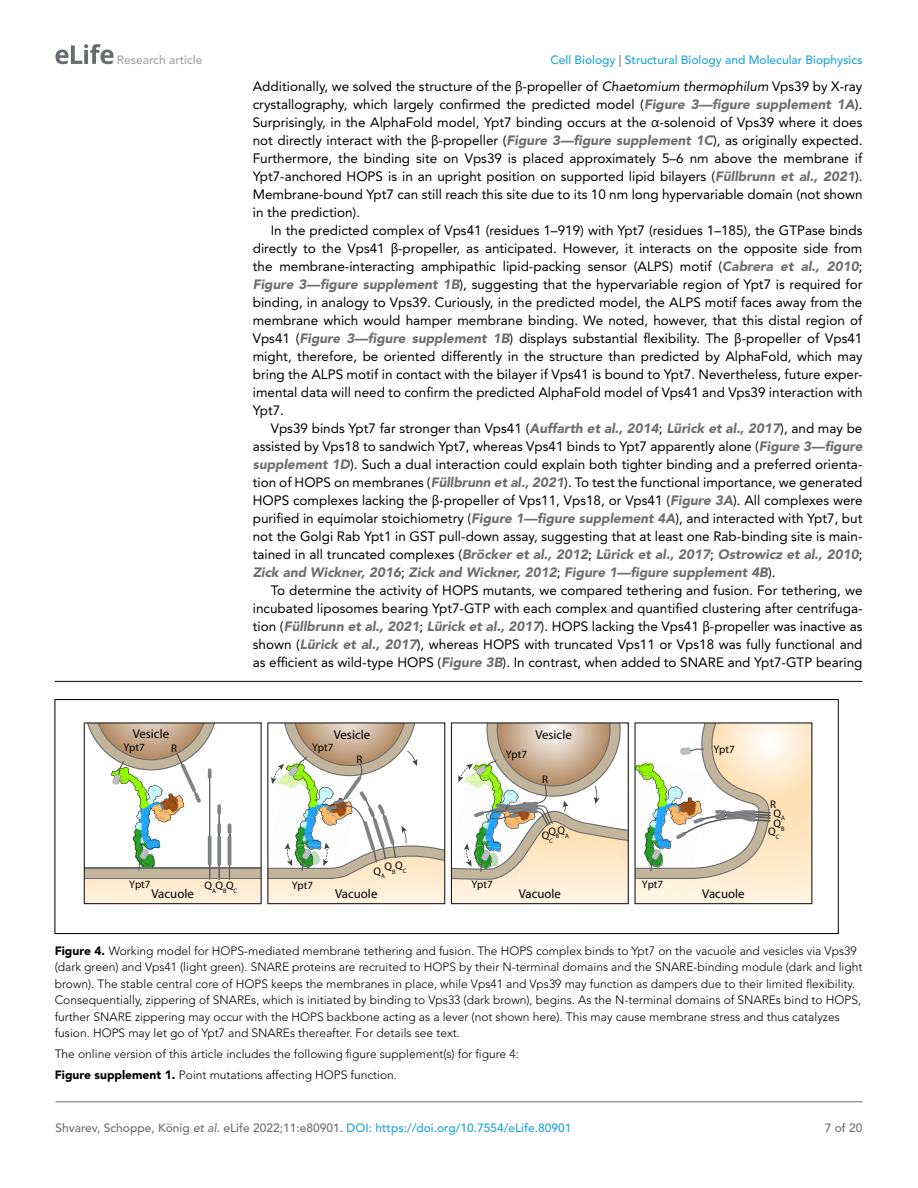
<style>
.page{position:relative;width:918px;height:1188px;background:#fff}
.page>*{position:absolute;margin:0;border:0;box-sizing:border-box;transform-origin:0 0}
.t1{font:13.5px/18px "Avenir LT Std";color:#000;text-align:justify}
.t2{font:12.9px "Myriad Pro";color:#000}
.t3{font:300 12px/16.5px "Avenir LT Std";color:#000}
.t4{font:500 12px "Avenir LT Std";color:#6e6e70}
.t5{font:500 12px "Avenir LT Std";color:#1ea4d7}
.t6{font:500 12px "Avenir LT Std";color:#a3a09f}
.t7{font:10.95px/8.6px "Myriad Pro";color:#000}
.s1{color:#6e6e70}
.s2{font-family:"Segoe UI"}
.s3{font-style:italic}
.s4{font-weight:900;font-style:italic;color:#6e6e70}
.s5{font-weight:900}
.s6{color:#1ea4d7}
</style>
<div class="page">
<svg style="left:55px;top:44px;width:59px;height:20px"></svg>
<hr style="left:56px;top:1101px;width:806px;height:1px;background:#6e6e70">
<hr style="left:55px;top:681px;width:807px;height:1px;background:#000">
<svg style="left:84px;top:722px;width:729px;height:183px"></svg>
<div style="left:55px;top:699px;width:783px;height:235px;border:1px solid #000"></div>
<p class="t6" style="left:117px;top:53px;width:87px">Research article</p>
<p class="t5" style="left:550px;top:53px;width:314px">Cell Biology <span class="s1">|</span> Structural Biology and Molecular Biophysics</p>
<p class="t1" style="left:253px;top:78px;width:611px">Additionally, we solved the structure of the <span class="s2">β</span>-propeller of <span class="s3">Chaetomium thermophilum</span> Vps39 by X-ray crystallography, which largely confirmed the predicted model (<span class="s4">Figure 3—figure supplement 1A</span>).<br>Surprisingly, in the AlphaFold model, Ypt7 binding occurs at the <span class="s2">α</span>-solenoid of Vps39 where it does not directly interact with the <span class="s2">β</span>-propeller (<span class="s4">Figure 3—figure supplement 1C</span>), as originally expected.<br>Furthermore, the binding site on Vps39 is placed approximately 5–6 nm above the membrane if Ypt7-anchored HOPS is in an upright position on supported lipid bilayers (<span class="s4">Füllbrunn et al., 2021</span>).<br>Membrane-bound Ypt7 can still reach this site due to its 10 nm long hypervariable domain (not shown in the prediction).</p>
<p class="t1" style="left:253px;top:222px;width:611px;text-indent:18px">In the predicted complex of Vps41 (residues 1–919) with Ypt7 (residues 1–185), the GTPase binds directly to the Vps41 <span class="s2">β</span>-propeller, as anticipated. However, it interacts on the opposite side from the membrane-interacting amphipathic lipid-packing sensor (ALPS) motif (<span class="s4">Cabrera et al., 2010</span>; <span class="s4">Figure 3—figure supplement 1B</span>), suggesting that the hypervariable region of Ypt7 is required for binding, in analogy to Vps39. Curiously, in the predicted model, the ALPS motif faces away from the membrane which would hamper membrane binding. We noted, however, that this distal region of Vps41 (<span class="s4">Figure 3—figure supplement 1B</span>) displays substantial flexibility. The <span class="s2">β</span>-propeller of Vps41 might, therefore, be oriented differently in the structure than predicted by AlphaFold, which may bring the ALPS motif in contact with the bilayer if Vps41 is bound to Ypt7. Nevertheless, future exper&shy;imental data will need to confirm the predicted AlphaFold model of Vps41 and Vps39 interaction with Ypt7.</p>
<p class="t1" style="left:253px;top:420px;width:611px;text-indent:18px">Vps39 binds Ypt7 far stronger than Vps41 (<span class="s4">Auffarth et al., 2014</span>; <span class="s4">Lürick et al., 2017</span>), and may be assisted by Vps18 to sandwich Ypt7, whereas Vps41 binds to Ypt7 apparently alone (<span class="s4">Figure 3—figure supplement 1D</span>). Such a dual interaction could explain both tighter binding and a preferred orienta&shy;tion of HOPS on membranes (<span class="s4">Füllbrunn et al., 2021</span>). To test the functional importance, we generated HOPS complexes lacking the <span class="s2">β</span>-propeller of Vps11, Vps18, or Vps41 (<span class="s4">Figure 3A</span>). All complexes were purified in equimolar stoichiometry (<span class="s4">Figure 1—figure supplement 4A</span>), and interacted with Ypt7, but not the Golgi Rab Ypt1 in GST pull-down assay, suggesting that at least one Rab-binding site is main&shy;tained in all truncated complexes (<span class="s4">Bröcker et al., 2012</span>; <span class="s4">Lürick et al., 2017</span>; <span class="s4">Ostrowicz et al., 2010</span>; <span class="s4">Zick and Wickner, 2016</span>; <span class="s4">Zick and Wickner, 2012</span>; <span class="s4">Figure 1—figure supplement 4B</span>).</p>
<p class="t1" style="left:253px;top:582px;width:611px;text-indent:18px">To determine the activity of HOPS mutants, we compared tethering and fusion. For tethering, we incubated liposomes bearing Ypt7-GTP with each complex and quantified clustering after centrifuga&shy;tion (<span class="s4">Füllbrunn et al., 2021</span>; <span class="s4">Lürick et al., 2017</span>). HOPS lacking the Vps41 <span class="s2">β</span>-propeller was inactive as shown (<span class="s4">Lürick et al., 2017</span>), whereas HOPS with truncated Vps11 or Vps18 was fully functional and as efficient as wild-type HOPS (<span class="s4">Figure 3B</span>). In contrast, when added to SNARE and Ypt7-GTP bearing</p>
<p class="t2" style="left:133px;top:726px;width:38px">Vesicle</p>
<p class="t2" style="left:334px;top:726px;width:38px">Vesicle</p>
<p class="t2" style="left:535px;top:726px;width:38px">Vesicle</p>
<p class="t7" style="left:123px;top:743px;width:23px">Ypt7</p>
<p class="t7" style="left:171px;top:744px;width:7px">R</p>
<p class="t7" style="left:312px;top:743px;width:23px">Ypt7</p>
<p class="t7" style="left:357px;top:754px;width:7px">R</p>
<p class="t7" style="left:506px;top:750px;width:23px">Ypt7</p>
<p class="t7" style="left:542px;top:775px;width:7px">R</p>
<p class="t7" style="left:548px;top:826px;width:22px">Q<sub>B</sub>Q<sub>A</sub></p>
<p class="t7" style="left:542px;top:831px;width:13px">Q<sub>C</sub></p>
<p class="t7" style="left:713px;top:745px;width:23px">Ypt7</p>
<p class="t7" style="left:374px;top:866px;width:13px">Q<sub>A</sub></p>
<p class="t7" style="left:385px;top:862px;width:13px">Q<sub>B</sub></p>
<p class="t7" style="left:395px;top:861px;width:13px">Q<sub>C</sub></p>
<p class="t7" style="left:471px;top:880px;width:23px">Ypt7</p>
<p class="t7" style="left:642px;top:879px;width:23px">Ypt7</p>
<p class="t7" style="left:129px;top:880px;width:23px">Ypt7</p>
<p class="t7" style="left:292px;top:881px;width:23px">Ypt7</p>
<p class="t7" style="left:204px;top:881px;width:34px">Q<sub>A</sub>Q<sub>B</sub>Q<sub>C</sub></p>
<p class="t2" style="left:152px;top:886px;width:44px">Vacuole</p>
<p class="t2" style="left:335px;top:886px;width:44px">Vacuole</p>
<p class="t2" style="left:519px;top:886px;width:44px">Vacuole</p>
<p class="t2" style="left:702px;top:886px;width:44px">Vacuole</p>
<p class="t7" style="left:774px;top:800px;width:13px;text-indent:-4px">R<br>Q<sub>A</sub></p>
<p class="t7" style="left:768px;top:827px;width:13px">Q<sub>C</sub></p>
<p class="t7" style="left:774px;top:819px;width:13px">Q<sub>B</sub></p>
<p class="t3" style="left:55px;top:942px;width:809px"><span class="s5">Figure 4.</span> Working model for HOPS-mediated membrane tethering and fusion. The HOPS complex binds to Ypt7 on the vacuole and vesicles via Vps39 (dark green) and Vps41 (light green). SNARE proteins are recruited to HOPS by their N-terminal domains and the SNARE-binding module (dark and light brown). The stable central core of HOPS keeps the membranes in place, while Vps41 and Vps39 may function as dampers due to their limited flexibility.<br>Consequentially, zippering of SNAREs, which is initiated by binding to Vps33 (dark brown), begins. As the N-terminal domains of SNAREs bind to HOPS, further SNARE zippering may occur with the HOPS backbone acting as a lever (not shown here). This may cause membrane stress and thus catalyzes fusion. HOPS may let go of Ypt7 and SNAREs thereafter. For details see text.</p>
<p class="t3" style="left:55px;top:1044px;width:466px;line-height:21px">The online version of this article includes the following figure supplement(s) for figure 4:<br><span class="s5">Figure supplement 1.</span> Point mutations affecting HOPS function.</p>
<p class="t4" style="left:56px;top:1121px;width:518px">Shvarev, Schoppe, König <span class="s3">et al</span>. eLife 2022;11:e80901. <span class="s6">DOI: https://doi.org/10.7554/eLife.80901</span></p>
<p class="t4" style="left:825px;top:1121px;width:39px">7 of 20</p>
</div>
